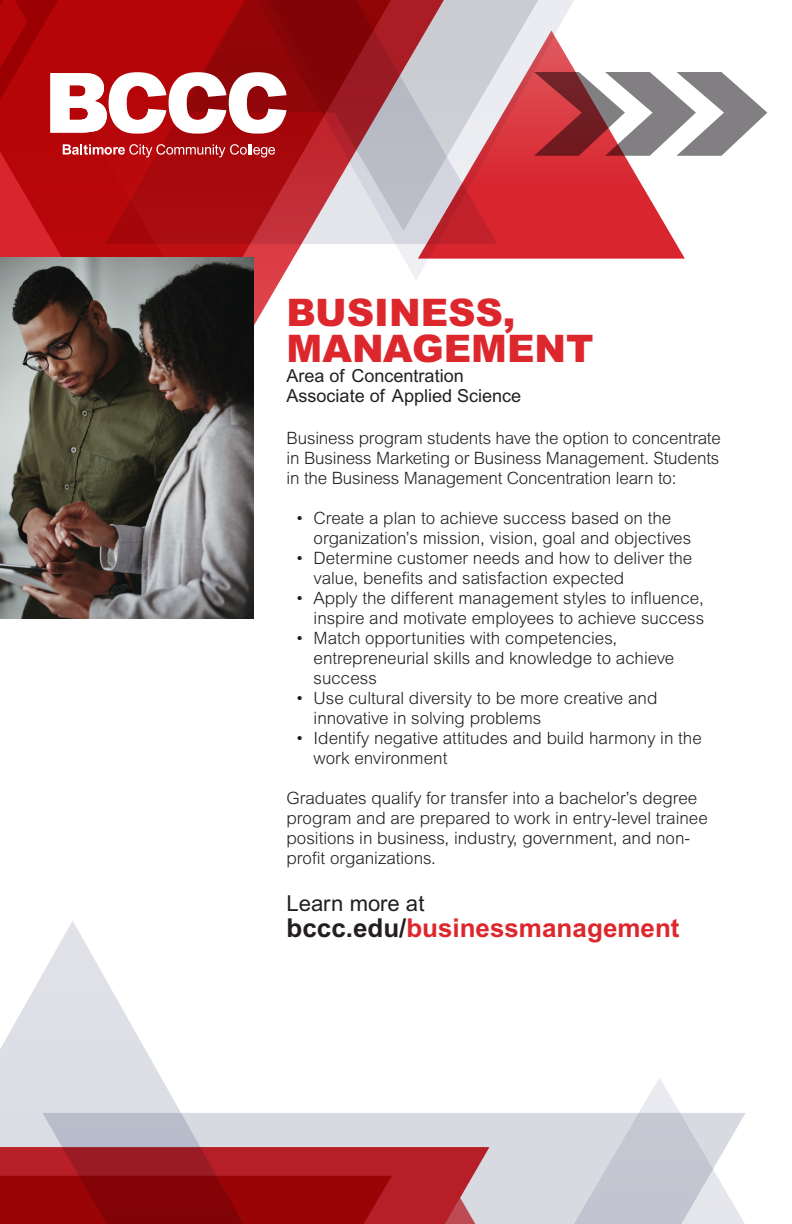
<style>
.page{position:relative;width:792px;height:1224px;background:#fff}
.page>*{position:absolute;margin:0;border:0;box-sizing:border-box;transform-origin:0 0}
.t1{font:900 38px/36px "Arial MT Pro";color:#dc272d}
.t2{font:700 26px "Arial MT Pro";color:#dc272d}
.t3{font:22px "Arial MT Pro";color:#231f20}
.t4{font:18px "Arial MT Pro";color:#231f20}
.text{font:300 17px/20px "Arial MT Std";color:#231f20}
.s1{color:#231f20}
</style>
<div class="page">
<svg style="left:497px;top:0;width:77px;height:31px;background:#dfe0e5"></svg>
<svg style="left:472px;top:31px;width:213px;height:228px"></svg>
<svg style="left:335px;top:0;width:137px;height:280px;background:#c3969d"></svg>
<svg style="left:534px;top:72px;width:233px;height:84px"></svg>
<svg style="left:0;top:0;width:335px;height:325px;background:#bc3438"></svg>
<img style="left:0;top:258px;width:254px;height:361px">
<svg style="left:0;top:921px;width:153px;height:142px;fill:#e0e2e8"></svg>
<div style="left:0;top:1063px;width:181px;height:84px;background:#dcdee5"></div>
<svg style="left:42px;top:1113px;width:470px;height:34px;background:#ced1da"></svg>
<svg style="left:0;top:1147px;width:512px;height:77px;background:#a52027"></svg>
<svg style="left:512px;top:1078px;width:233px;height:146px"></svg>
<p class="t1" style="left:287px;top:295px;width:309px">BUSINESS,<br>MANAGEMENT</p>
<p class="t4" style="left:287px;top:366px;width:179px">Area of Concentration</p>
<p class="t4" style="left:287px;top:386px;width:236px">Associate of Applied Science</p>
<p class="text" style="left:287px;top:428px;width:436px;text-align:justify">Business program students have the option to concentrate in Business Marketing or Business Management. Students in the Business Management Concentration learn to:</p>
<p class="text" style="left:314px;top:508px;width:379px;text-indent:-18px">• Create a plan to achieve success based on the organization’s mission, vision, goal and objectives</p>
<p class="text" style="left:314px;top:548px;width:380px;text-indent:-18px">• Determine customer needs and how to deliver the value, benefits and satisfaction expected</p>
<p class="text" style="left:296px;top:588px;width:410px;text-align:right">• Apply the different management styles to influence, inspire and motivate employees to achieve success</p>
<p class="text" style="left:314px;top:628px;width:362px;text-indent:-18px">• Match opportunities with competencies, entrepreneurial skills and knowledge to achieve success</p>
<p class="text" style="left:314px;top:688px;width:345px;text-indent:-18px">• Use cultural diversity to be more creative and innovative in solving problems</p>
<p class="text" style="left:314px;top:728px;width:390px;text-indent:-18px">• Identify negative attitudes and build harmony in the work environment</p>
<p class="text" style="left:287px;top:788px;width:423px">Graduates qualify for transfer into a bachelor’s degree program and are prepared to work in entry-level trainee positions in business, industry, government, and non&shy;profit organizations.</p>
<p class="t3" style="left:287px;top:891px;width:140px">Learn more at</p>
<p class="t2" style="left:287px;top:912px;width:395px"><span class="s1">bccc.edu/</span>businessmanagement</p>
</div>
